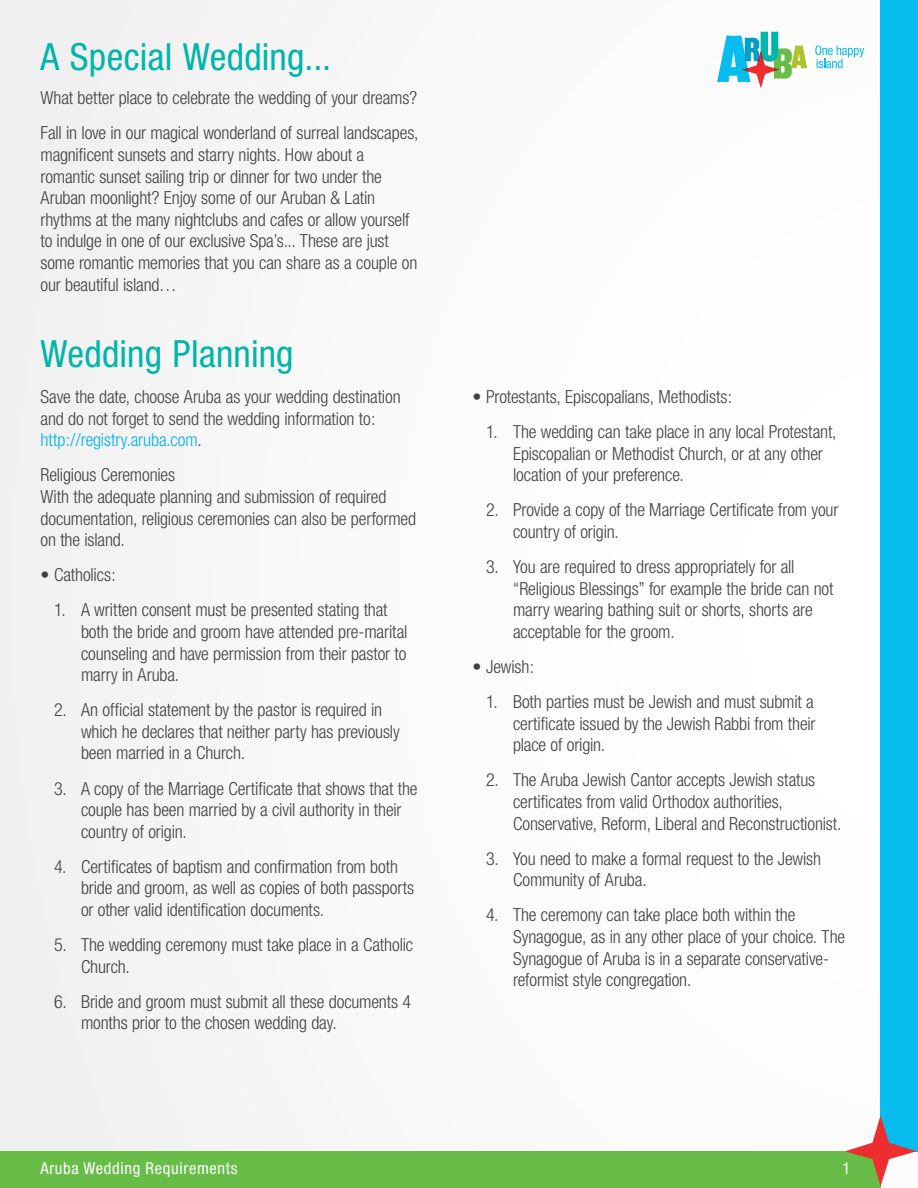
<style>
.page{position:relative;width:918px;height:1188px;background:#fafafa}
.page>*{position:absolute;margin:0;border:0;box-sizing:border-box;transform-origin:0 0}
.t1{font:condensed 37.5px "Helvetica Neue";letter-spacing:.005em;color:#00b5aa}
.t2{font:300 condensed 18px/21.6px "Helvetica Neue";letter-spacing:-.01em;color:#414042}
.t3{font:condensed 16.5px "Helvetica Neue";letter-spacing:.04em;color:#fff}
.s1{color:#00b3f0}
</style>
<div class="page">
<div style="left:0;top:1151px;width:881px;height:37px;background:#68bd49"></div>
<div style="left:881px;top:0;width:37px;height:1151px;background:#09bcef"></div>
<svg style="left:845px;top:1115px;width:71px;height:72px"></svg>
<svg style="left:717px;top:32px;width:90px;height:56px"></svg>
<svg style="left:815px;top:45px;width:49px;height:23px"></svg>
<h1 class="t1" style="left:40px;top:35px;width:292px">A Special Wedding...</h1>
<p class="t2" style="left:40px;top:80px;width:379px;line-height:35.1px">What better place to celebrate the wedding of your dreams?<br>Fall in love in our magical wonderland of surreal landscapes,</p>
<p class="t2" style="left:40px;top:144px;width:378px">magnificent sunsets and starry nights. How about a romantic sunset sailing trip or dinner for two under the Aruban moonlight? Enjoy some of our Aruban &amp; Latin rhythms at the many nightclubs and cafes or allow yourself to indulge in one of our exclusive Spa’s... These are just some romantic memories that you can share as a couple on our beautiful island…</p>
<h1 class="t1" style="left:40px;top:332px;width:255px">Wedding Planning</h1>
<p class="t2" style="left:40px;top:386px;width:362px">Save the date, choose Aruba as your wedding destination and do not forget to send the wedding information to: <span class="s1">http://registry.aruba.com</span>.</p>
<p class="t2" style="left:40px;top:464px;width:377px">Religious Ceremonies<br>With the adequate planning and submission of required documentation, religious ceremonies can also be performed on the island.</p>
<p class="t2" style="left:40px;top:564px;width:77px">• Catholics:</p>
<p class="t2" style="left:81px;top:599px;width:328px;text-indent:-27px">1. A written consent must be presented stating that both the bride and groom have attended pre-marital counseling and have permission from their pastor to marry in Aruba.</p>
<p class="t2" style="left:81px;top:699px;width:320px;text-indent:-27px">2. An official statement by the pastor is required in which he declares that neither party has previously been married in a Church.</p>
<p class="t2" style="left:81px;top:777px;width:338px;text-indent:-27px">3. A copy of the Marriage Certificate that shows that the couple has been married by a civil authority in their country of origin.</p>
<p class="t2" style="left:81px;top:856px;width:335px;text-indent:-27px">4. Certificates of baptism and confirmation from both bride and groom, as well as copies of both passports or other valid identification documents.</p>
<p class="t2" style="left:81px;top:934px;width:334px;text-indent:-27px">5. The wedding ceremony must take place in a Catholic<br>Church.</p>
<p class="t2" style="left:81px;top:991px;width:332px;text-indent:-27px">6. Bride and groom must submit all these documents 4 months prior to the chosen wedding day.</p>
<p class="t2" style="left:472px;top:386px;width:261px">• Protestants, Episcopalians, Methodists:</p>
<p class="t2" style="left:513px;top:421px;width:325px;text-indent:-27px">1. The wedding can take place in any local Protestant,<br>Episcopalian or Methodist Church, or at any other location of your preference.</p>
<p class="t2" style="left:513px;top:499px;width:327px;text-indent:-27px">2. Provide a copy of the Marriage Certificate from your country of origin.</p>
<p class="t2" style="left:513px;top:556px;width:322px;text-indent:-27px">3. You are required to dress appropriately for all “Religious Blessings” for example the bride can not marry wearing bathing suit or shorts, shorts are acceptable for the groom.</p>
<p class="t2" style="left:472px;top:656px;width:63px">• Jewish:</p>
<p class="t2" style="left:513px;top:691px;width:304px;text-align:justify;text-indent:-27px">1. Both parties must be Jewish and must submit a certificate issued by the Jewish Rabbi from their place of origin.</p>
<p class="t2" style="left:513px;top:769px;width:330px;text-indent:-27px">2. The Aruba Jewish Cantor accepts Jewish status certificates from valid Orthodox authorities,<br>Conservative, Reform, Liberal and Reconstructionist.</p>
<p class="t2" style="left:513px;top:847px;width:310px;text-indent:-27px">3. You need to make a formal request to the Jewish<br>Community of Aruba.</p>
<p class="t2" style="left:513px;top:904px;width:334px;text-indent:-27px">4. The ceremony can take place both within the Synagogue, as in any other place of your choice. The Synagogue of Aruba is in a separate conservative&shy;reformist style congregation.</p>
<p class="t3" style="left:40px;top:1159px;width:199px">Aruba Wedding Requirements</p>
<p class="t3" style="left:843px;top:1159px;width:9px">1</p>
</div>
